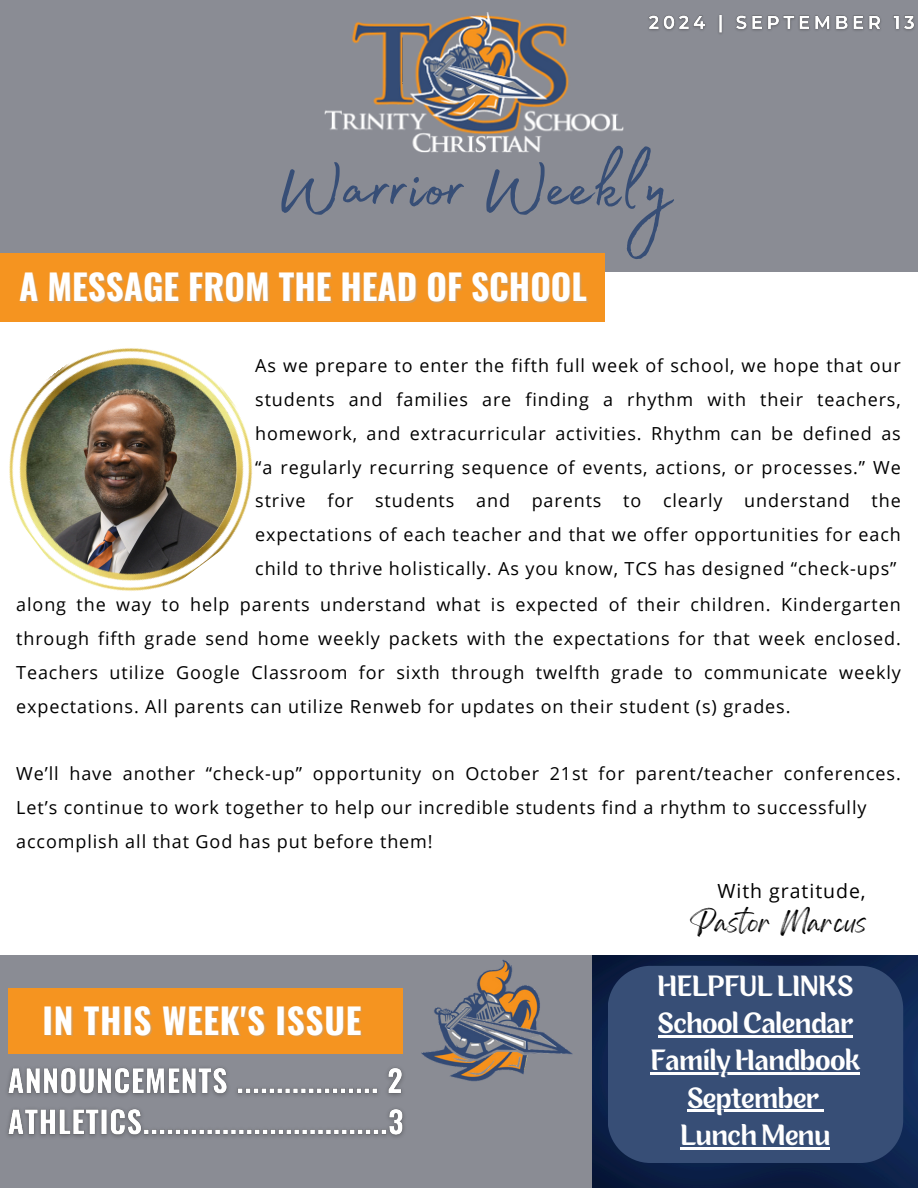
<style>
.page{position:relative;width:918px;height:1188px;background:#fff}
.page>*{position:absolute;margin:0;border:0;box-sizing:border-box;transform-origin:0 0}
.t1{font:90px "Madelyn Fill";color:#374e76}
.t2{font:700 35.1px "Oswald";color:#fff}
.t3{font:700 35.1px "Oswald";letter-spacing:.02em;color:#fff}
.t4{font:27px/37.2px "Para";color:#fff}
.t5{font:19.5px "Open Sans";letter-spacing:.05em;color:#000}
.t6{font:19.5px "Gellatio";letter-spacing:.05em;color:#000}
.t7{font:18px/33.8px "Open Sans";letter-spacing:.05em;color:#000;text-align:justify}
</style>
<div class="page">
<div style="left:0;top:0;width:918px;height:271px;background:#8a8c94"></div>
<img style="left:324px;top:12px;width:300px;height:141px">
<svg style="left:0;top:955px;width:918px;height:233px;background:#6f7583"></svg>
<div style="left:0;top:253px;width:604px;height:69px;background:#f59420"></div>
<div style="left:8px;top:988px;width:395px;height:65px;background:#f59420"></div>
<div style="left:608px;top:966px;width:295px;height:197px;background:#374e76"></div>
<hr style="left:658px;top:1036px;width:195px;height:2px;background:#fff">
<hr style="left:651px;top:1073px;width:209px;height:2px;background:#fff">
<hr style="left:687px;top:1110px;width:132px;height:2px;background:#fff">
<hr style="left:681px;top:1147px;width:149px;height:2px;background:#fff">
<img style="left:422px;top:960px;width:151px;height:121px">
<img style="left:9px;top:348px;width:244px;height:243px">
<img style="left:648px;top:15px;width:267px;height:19px">
<img style="left:7px;top:1067px;width:397px;height:70px">
<p class="t1" style="left:277px;top:119px;width:396px">Warrior Weekly</p>
<p class="t2" style="left:19px;top:259px;width:569px">A MESSAGE FROM THE HEAD OF SCHOOL</p>
<h2 class="t7" style="left:255px;top:349px;width:647px">As we prepare to enter the fifth full week of school, we hope that our students and families are finding a rhythm with their teachers, homework, and extracurricular activities. Rhythm can be defined as “a regularly recurring sequence of events, actions, or processes.” We strive for students and parents to clearly understand the expectations of each teacher and that we offer opportunities for each child to thrive holistically. As you know, TCS has designed “check-ups”</h2>
<p class="t7" style="left:16px;top:587px;width:886px">along the way to help parents understand what is expected of their children. Kindergarten through fifth grade send home weekly packets with the expectations for that week enclosed.<br>Teachers utilize Google Classroom for sixth through twelfth grade to communicate weekly expectations. All parents can utilize Renweb for updates on their student (s) grades.</p>
<h4 class="t7" style="left:16px;top:756px;width:886px;text-align:left">We’ll have another “check-up” opportunity on October 21st for parent/teacher conferences.<br>Let’s continue to work together to help our incredible students find a rhythm to successfully accomplish all that God has put before them!</h4>
<h1 class="t3" style="left:43px;top:993px;width:320px">IN THIS WEEK'S ISSUE</h1>
<p class="t5" style="left:717px;top:878px;width:150px">With gratitude,</p>
<p class="t6" style="left:690px;top:917px;width:178px">Pastor Marcus</p>
<p class="t4" style="left:658px;top:970px;width:197px">HELPFUL LINKS<br>School Calendar</p>
<p class="t4" style="left:651px;top:1045px;width:211px">Family Handbook</p>
<p class="t4" style="left:681px;top:1082px;width:151px">September<br>Lunch Menu</p>
</div>
